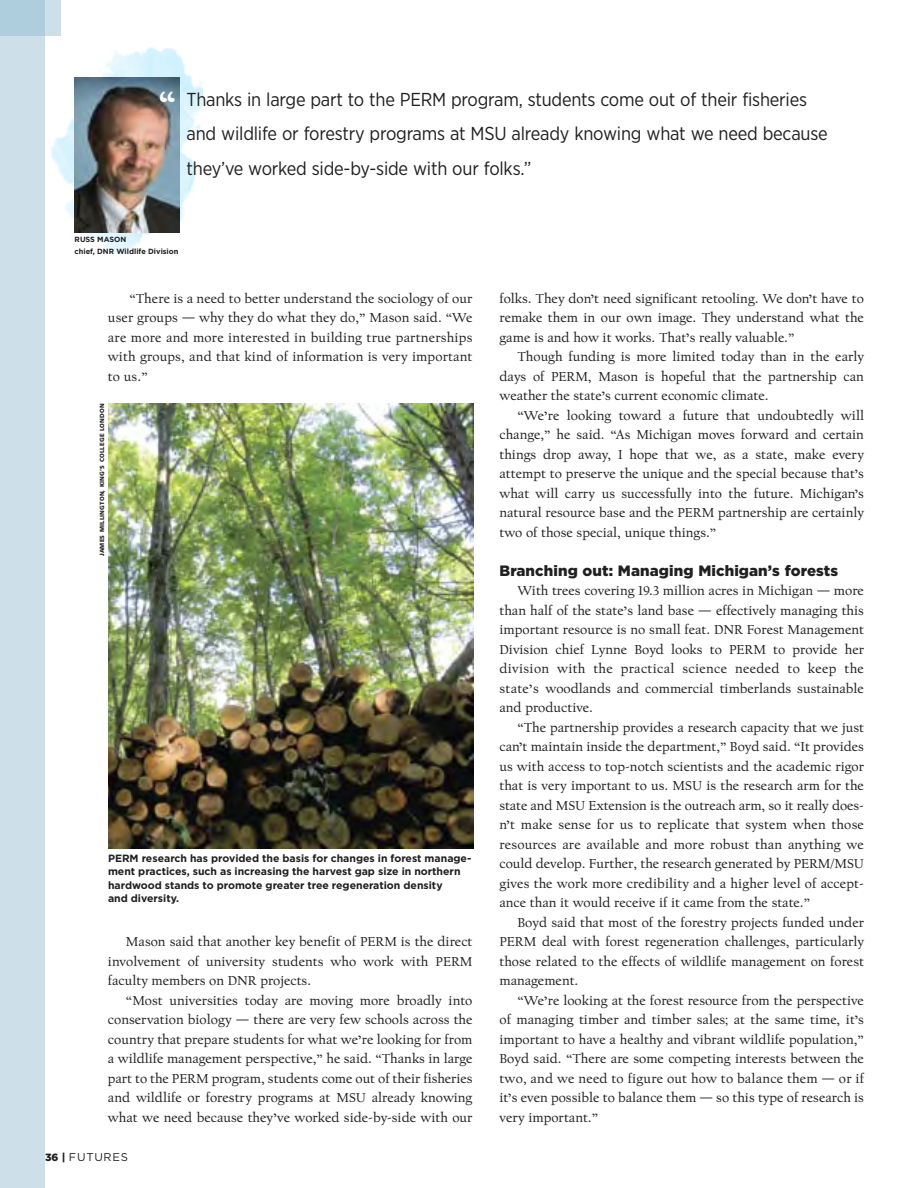
<style>
.page{position:relative;width:918px;height:1188px;background:#fff}
.page>*{position:absolute;margin:0;border:0;box-sizing:border-box;transform-origin:0 0}
.t1{font:18.75px/34.5px "Gotham Narrow";letter-spacing:-.01em;color:#211f1f}
.t2{font:900 15px "Gotham";letter-spacing:.005em;color:#211f1f}
.t3{font:13.5px/19.5px "Californian FB Text";color:#211f1f;text-align:justify}
.t4{font:11.25px "Gotham";letter-spacing:.065em;color:#211f1f}
.t5{font:700 10.5px/13.5px "Gotham";color:#211f1f}
.t6{font:700 7.5px/12px "Gotham";color:#211f1f}
.t7{font:900 6px "Frutiger";letter-spacing:.035em;color:#211f1f}
.s1{font-family:"Californian FB Text";font-weight:900;font-size:31.5px;color:#fff}
.s2{font-weight:900;font-size:10.5px}
</style>
<div class="page">
<div style="left:0;top:36px;width:45px;height:1152px;background:#cde0ea"></div>
<div style="left:45px;top:0;width:16px;height:36px;background:#cde0ea"></div>
<div style="left:0;top:0;width:45px;height:36px;background:#afcedd"></div>
<img style="left:51px;top:47px;width:152px;height:208px">
<img style="left:75px;top:78px;width:104px;height:155px">
<img style="left:108px;top:404px;width:365px;height:445px">
<h1 class="t1" style="left:187px;top:83px;width:643px;text-indent:-27px"><span class="s1">“</span> Thanks in large part to the PERM program, students come out of their fisheries and wildlife or forestry programs at MSU already knowing what we need because they’ve worked side-by-side with our folks.”</h1>
<p class="t6" style="left:75px;top:234px;width:105px">RUSS MASON<br>chief, DNR Wildlife Division</p>
<p class="t3" style="left:108px;top:290px;width:366px;text-indent:21px">“There is a need to better understand the sociology of our user groups — why they do what they do,” Mason said. “We are more and more interested in building true partnerships with groups, and that kind of information is very important to us.”</p>
<p class="t7" style="left:100px;top:556px;width:154px;rotate:-90deg">JAMES MILLINGTON, KING’S COLLEGE LONDON</p>
<p class="t5" style="left:108px;top:852px;width:365px">PERM research has provided the basis for changes in forest manage&shy;ment practices, such as increasing the harvest gap size in northern hardwood stands to promote greater tree regeneration density<br>and diversity.</p>
<p class="t3" style="left:108px;top:933px;width:366px;text-indent:18px">Mason said that another key benefit of PERM is the direct involvement of university students who work with PERM faculty members on DNR projects.</p>
<p class="t3" style="left:108px;top:991px;width:366px;text-indent:18px">“Most universities today are moving more broadly into conservation biology — there are very few schools across the country that prepare students for what we’re looking for from a wildlife management perspective,” he said. “Thanks in large part to the PERM program, students come out of their fisheries and wildlife or forestry programs at MSU already knowing what we need because they’ve worked side-by-side with our</p>
<p class="t4" style="left:45px;top:1153px;width:84px"><span class="s2">36 |</span> FUTURES</p>
<p class="t3" style="left:499px;top:289px;width:366px">folks. They don’t need significant retooling. We don’t have to remake them in our own image. They understand what the game is and how it works. That’s really valuable.”</p>
<p class="t3" style="left:499px;top:348px;width:366px;text-indent:18px">Though funding is more limited today than in the early days of PERM, Mason is hopeful that the partnership can weather the state’s current economic climate.</p>
<p class="t3" style="left:499px;top:406px;width:366px;text-indent:18px">“We’re looking toward a future that undoubtedly will change,” he said. “As Michigan moves forward and certain things drop away, I hope that we, as a state, make every attempt to preserve the unique and the special because that’s what will carry us successfully into the future. Michigan’s natural resource base and the PERM partnership are certainly two of those special, unique things.”</p>
<p class="t2" style="left:500px;top:565px;width:340px">Branching out: Managing Michigan’s forests</p>
<p class="t3" style="left:500px;top:582px;width:366px;text-indent:18px">With trees covering 19.3 million acres in Michigan — more than half of the state’s land base — effectively managing this important resource is no small feat. DNR Forest Management Division chief Lynne Boyd looks to PERM to provide her division with the practical science needed to keep the state’s woodlands and commercial timberlands sustainable and productive.</p>
<p class="t3" style="left:500px;top:718px;width:366px;text-indent:18px">“The partnership provides a research capacity that we just can’t maintain inside the department,” Boyd said. “It provides us with access to top-notch scientists and the academic rigor that is very important to us. MSU is the research arm for the state and MSU Extension is the outreach arm, so it really does&shy;n’t make sense for us to replicate that system when those resources are available and more robust than anything we could develop. Further, the research generated by PERM/MSU gives the work more credibility and a higher level of accept&shy;ance than it would receive if it came from the state.”</p>
<p class="t3" style="left:500px;top:913px;width:366px;text-indent:18px">Boyd said that most of the forestry projects funded under PERM deal with forest regeneration challenges, particularly those related to the effects of wildlife management on forest management.</p>
<p class="t3" style="left:500px;top:991px;width:366px;text-indent:18px">“We’re looking at the forest resource from the perspective of managing timber and timber sales; at the same time, it’s important to have a healthy and vibrant wildlife population,” Boyd said. “There are some competing interests between the two, and we need to figure out how to balance them — or if it’s even possible to balance them — so this type of research is very important.”</p>
</div>
